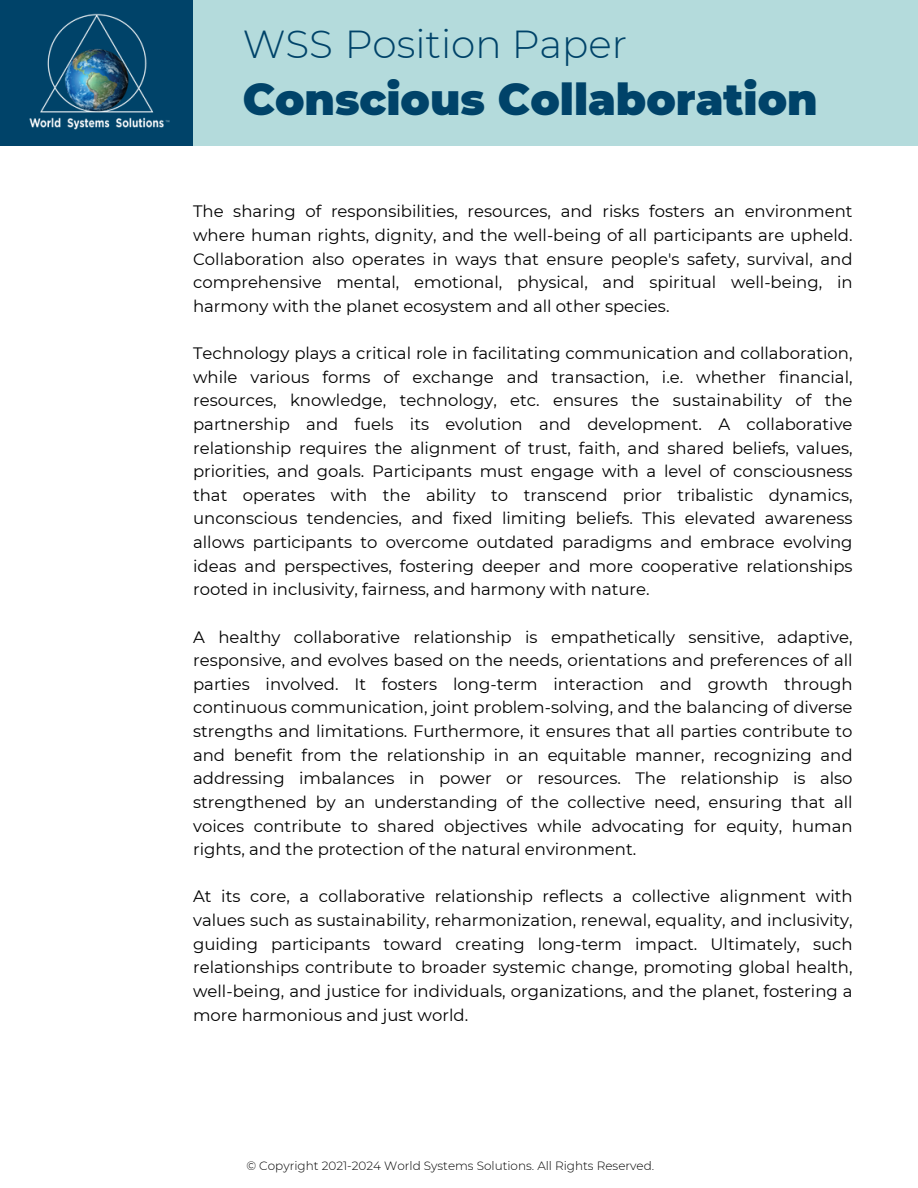
<style>
.page{position:relative;width:918px;height:1188px;background:#fff}
.page>*{position:absolute;margin:0;border:0;box-sizing:border-box;transform-origin:0 0}
.t1{font:900 43.5px "Montserrat";color:#004369}
.t2{font:300 39px "Montserrat";color:#004369}
.t3{font:16.5px/23.7px "Montserrat";color:#000;text-align:justify}
.t4{font:300 12px "Montserrat";color:#000}
</style>
<div class="page">
<div style="left:0;top:0;width:193px;height:145px;background:#004369"></div>
<img style="left:29px;top:13px;width:141px;height:117px">
<div style="left:193px;top:0;width:725px;height:145px;background:#b4dbdc"></div>
<h1 class="t2" style="left:243px;top:20px;width:386px">WSS Position Paper</h1>
<h3 class="t1" style="left:243px;top:73px;width:577px">Conscious Collaboration</h3>
<h3 class="t3" style="left:193px;top:200px;width:661px">The sharing of responsibilities, resources, and risks fosters an environment where human rights, dignity, and the well-being of all participants are upheld.<br>Collaboration also operates in ways that ensure people's safety, survival, and comprehensive mental, emotional, physical, and spiritual well-being, in harmony with the planet ecosystem and all other species.</h3>
<h3 class="t3" style="left:193px;top:341px;width:661px">Technology plays a critical role in facilitating communication and collaboration, while various forms of exchange and transaction, i.e. whether financial, resources, knowledge, technology, etc. ensures the sustainability of the partnership and fuels its evolution and development. A collaborative relationship requires the alignment of trust, faith, and shared beliefs, values, priorities, and goals. Participants must engage with a level of consciousness that operates with the ability to transcend prior tribalistic dynamics, unconscious tendencies, and fixed limiting beliefs. This elevated awareness allows participants to overcome outdated paradigms and embrace evolving ideas and perspectives, fostering deeper and more cooperative relationships rooted in inclusivity, fairness, and harmony with nature.</h3>
<h3 class="t3" style="left:193px;top:625px;width:661px">A healthy collaborative relationship is empathetically sensitive, adaptive, responsive, and evolves based on the needs, orientations and preferences of all parties involved. It fosters long-term interaction and growth through continuous communication, joint problem-solving, and the balancing of diverse strengths and limitations. Furthermore, it ensures that all parties contribute to and benefit from the relationship in an equitable manner, recognizing and addressing imbalances in power or resources. The relationship is also strengthened by an understanding of the collective need, ensuring that all voices contribute to shared objectives while advocating for equity, human rights, and the protection of the natural environment.</h3>
<p class="t3" style="left:193px;top:885px;width:661px">At its core, a collaborative relationship reflects a collective alignment with values such as sustainability, reharmonization, renewal, equality, and inclusivity, guiding participants toward creating long-term impact. Ultimately, such relationships contribute to broader systemic change, promoting global health, well-being, and justice for individuals, organizations, and the planet, fostering a more harmonious and just world.</p>
<p class="t4" style="left:246px;top:1158px;width:409px">© Copyright 2021-2024 World Systems Solutions. All Rights Reserved.</p>
</div>
